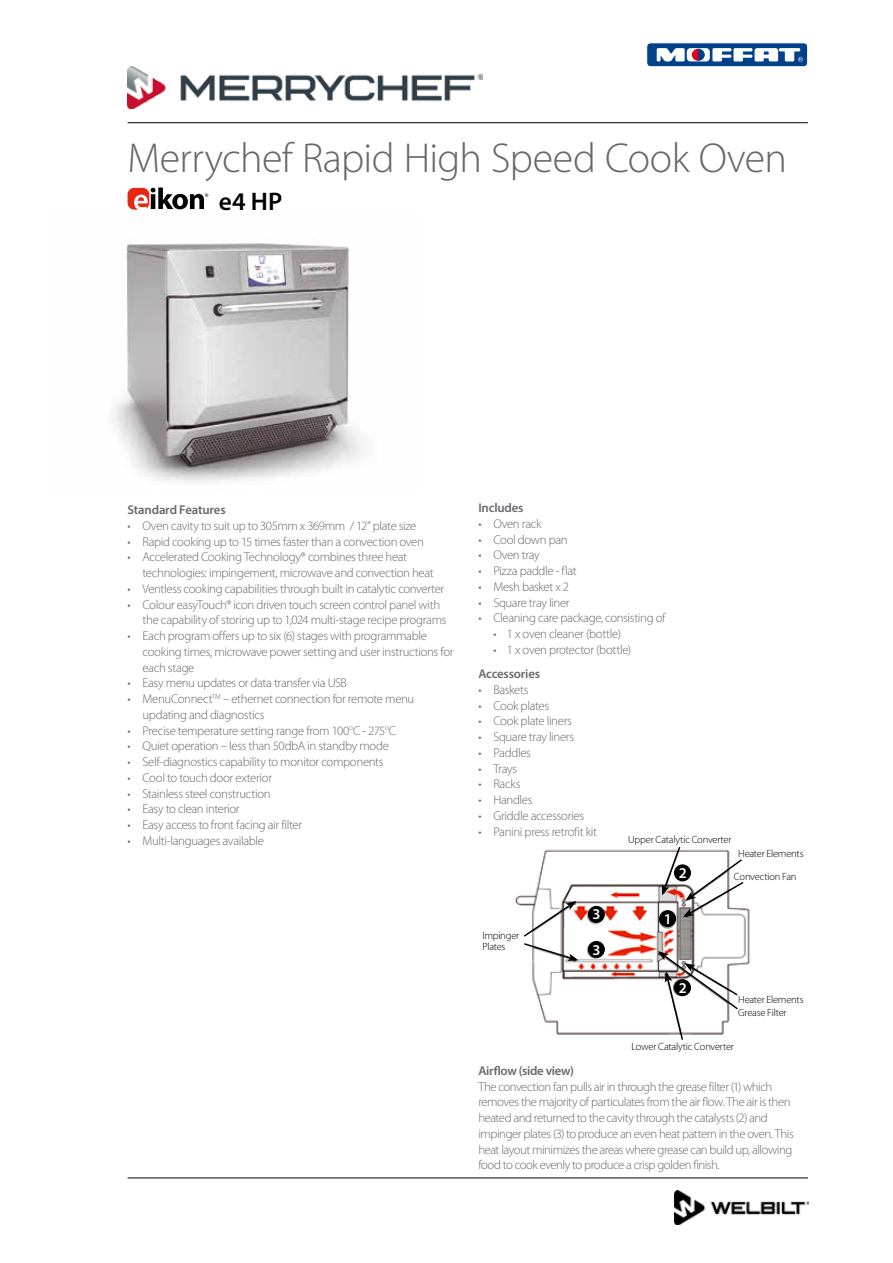
<style>
.page{position:relative;width:893px;height:1263px;background:#fff}
.page>*{position:absolute;margin:0;border:0;box-sizing:border-box;transform-origin:0 0}
.t1{font:300 42px "Myriad Pro";letter-spacing:-.015em;color:#68676c}
.t2{font:600 25.5px "Myriad Pro";color:#000}
.t3{font:600 15px "Myriad Pro";color:#fff}
.t4{font:300 12.75px/15.8px "Myriad Pro";letter-spacing:-.03em;color:#68676c}
.t5{font:600 12.75px "Myriad Pro";letter-spacing:-.015em;color:#68676c}
.t6{font:300 10.5px/12.8px "Myriad Pro";letter-spacing:-.02em;color:#000}
</style>
<div class="page">
<hr style="left:128px;top:122px;width:680px;height:1px;background:#000">
<hr style="left:128px;top:1177px;width:680px;height:1px;background:#000">
<svg style="left:646px;top:42px;width:162px;height:25px"></svg>
<svg style="left:128px;top:188px;width:80px;height:22px"></svg>
<img style="left:515px;top:849px;width:235px;height:186px">
<div style="left:660px;top:911px;width:15px;height:15px;background:#000;border-radius:50%"></div>
<div style="left:659px;top:910px;width:17px;height:17px;border:2px solid #000;border-radius:50%"></div>
<div style="left:589px;top:906px;width:15px;height:16px;background:#000;border-radius:50%"></div>
<div style="left:588px;top:906px;width:17px;height:17px;border:2px solid #000;border-radius:50%"></div>
<div style="left:589px;top:942px;width:15px;height:15px;background:#000;border-radius:50%"></div>
<div style="left:588px;top:941px;width:17px;height:17px;border:2px solid #000;border-radius:50%"></div>
<svg style="left:662px;top:847px;width:83px;height:70px"></svg>
<svg style="left:658px;top:951px;width:81px;height:89px"></svg>
<svg style="left:522px;top:901px;width:56px;height:60px"></svg>
<img style="left:113px;top:239px;width:250px;height:243px">
<img style="left:675px;top:1191px;width:134px;height:33px">
<img style="left:128px;top:66px;width:355px;height:43px">
<h1 class="t1" style="left:128px;top:135px;width:661px">Merrychef Rapid High Speed Cook Oven</h1>
<h2 class="t2" style="left:219px;top:185px;width:65px">e4 HP</h2>
<p class="t5" style="left:128px;top:502px;width:100px">Standard Features</p>
<p class="t4" style="left:128px;top:518px;width:290px">• Oven cavity to suit up to 305mm x 369mm / 12” plate size</p>
<p class="t4" style="left:128px;top:534px;width:298px">• Rapid cooking up to 15 times faster than a convection oven</p>
<p class="t4" style="left:143px;top:549px;width:293px;text-indent:-15px">• Accelerated Cooking Technology® combines three heat technologies: impingement, microwave and convection heat</p>
<p class="t4" style="left:128px;top:581px;width:318px">• Ventless cooking capabilities through built in catalytic converter</p>
<p class="t4" style="left:143px;top:597px;width:305px;text-indent:-15px">• Colour easyTouch® icon driven touch screen control panel with the capability of storing up to 1,024 multi-stage recipe programs</p>
<p class="t4" style="left:143px;top:628px;width:313px;text-indent:-15px">• Each program offers up to six (6) stages with programmable cooking times, microwave power setting and user instructions for each stage</p>
<p class="t4" style="left:128px;top:675px;width:221px">• Easy menu updates or data transfer via USB</p>
<p class="t4" style="left:143px;top:691px;width:273px;text-indent:-15px">• MenuConnect<sup>TM</sup> – ethernet connection for remote menu updating and diagnostics</p>
<p class="t4" style="left:128px;top:723px;width:270px">• Precise temperature setting range from 100<sup>o</sup>C - 275<sup>o</sup>C</p>
<p class="t4" style="left:128px;top:738px;width:263px">• Quiet operation – less than 50dbA in standby mode</p>
<p class="t4" style="left:128px;top:754px;width:258px">• Self-diagnostics capability to monitor components</p>
<p class="t4" style="left:128px;top:770px;width:146px">• Cool to touch door exterior</p>
<p class="t4" style="left:128px;top:786px;width:145px">• Stainless steel construction</p>
<p class="t4" style="left:128px;top:801px;width:114px">• Easy to clean interior</p>
<p class="t4" style="left:128px;top:817px;width:176px">• Easy access to front facing air filter</p>
<p class="t4" style="left:128px;top:833px;width:138px">• Multi-languages available</p>
<p class="t5" style="left:478px;top:500px;width:47px">Includes</p>
<p class="t4" style="left:478px;top:516px;width:65px">• Oven rack</p>
<p class="t4" style="left:478px;top:532px;width:91px">• Cool down pan</p>
<p class="t4" style="left:478px;top:547px;width:63px">• Oven tray</p>
<p class="t4" style="left:478px;top:563px;width:100px">• Pizza paddle - flat</p>
<p class="t4" style="left:478px;top:579px;width:92px">• Mesh basket x 2</p>
<p class="t4" style="left:478px;top:595px;width:93px">• Square tray liner</p>
<p class="t4" style="left:478px;top:610px;width:189px">• Cleaning care package, consisting of</p>
<p class="t4" style="left:493px;top:626px;width:129px">• 1 x oven cleaner (bottle)</p>
<p class="t4" style="left:493px;top:642px;width:139px">• 1 x oven protector (bottle)</p>
<p class="t5" style="left:478px;top:666px;width:63px">Accessories</p>
<p class="t4" style="left:478px;top:682px;width:52px">• Baskets</p>
<p class="t4" style="left:478px;top:698px;width:72px">• Cook plates</p>
<p class="t4" style="left:478px;top:713px;width:95px">• Cook plate liners</p>
<p class="t4" style="left:478px;top:729px;width:97px">• Square tray liners</p>
<p class="t4" style="left:478px;top:745px;width:54px">• Paddles</p>
<p class="t4" style="left:478px;top:761px;width:40px">• Trays</p>
<p class="t4" style="left:478px;top:776px;width:44px">• Racks</p>
<p class="t4" style="left:478px;top:792px;width:56px">• Handles</p>
<p class="t4" style="left:478px;top:808px;width:107px">• Griddle accessories</p>
<p class="t4" style="left:478px;top:824px;width:120px">• Panini press retrofit kit</p>
<p class="t6" style="left:628px;top:833px;width:105px">Upper Catalytic Converter</p>
<p class="t6" style="left:482px;top:931px;width:38px;line-height:10.5px">Impinger<br>Plates</p>
<p class="t3" style="left:593px;top:905px;width:10px">3</p>
<p class="t3" style="left:593px;top:940px;width:10px">3</p>
<p class="t3" style="left:679px;top:863px;width:10px">2</p>
<p class="t3" style="left:664px;top:909px;width:10px">1</p>
<p class="t3" style="left:679px;top:978px;width:10px">2</p>
<p class="t6" style="left:738px;top:847px;width:67px">Heater Elements</p>
<p class="t6" style="left:734px;top:870px;width:64px">Convection Fan</p>
<p class="t6" style="left:738px;top:993px;width:67px">Heater Elements<br>Grease Filter</p>
<p class="t6" style="left:631px;top:1041px;width:104px">Lower Catalytic Converter</p>
<p class="t5" style="left:478px;top:1062px;width:97px">Airflow (side view)</p>
<p class="t4" style="left:478px;top:1079px;width:317px">The convection fan pulls air in through the grease filter (1) which removes the majority of particulates from the air flow. The air is then heated and returned to the cavity through the catalysts (2) and impinger plates (3) to produce an even heat pattern in the oven. This heat layout minimizes the areas where grease can build up, allowing food to cook evenly to produce a crisp golden finish.</p>
</div>
